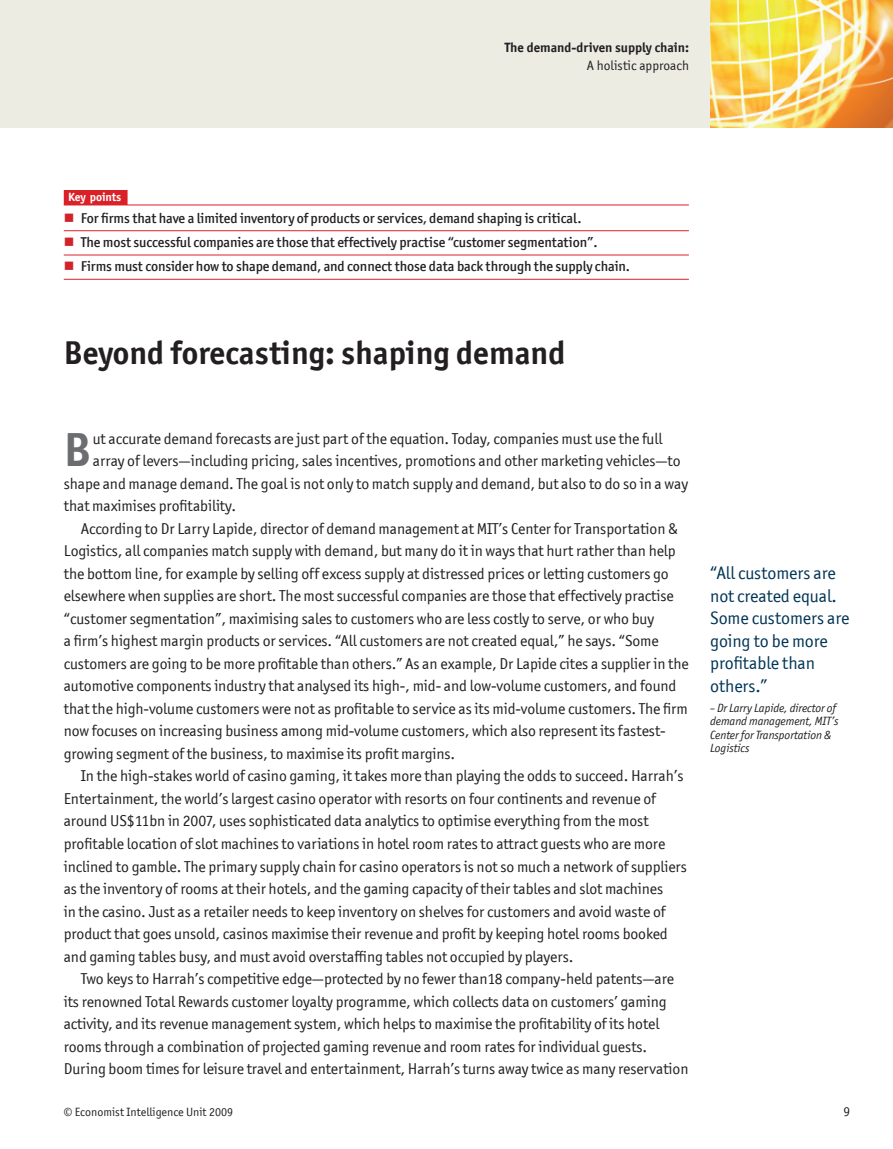
<style>
.page{position:relative;width:893px;height:1149px;background:#fff}
.page>*{position:absolute;margin:0;border:0;box-sizing:border-box;transform-origin:0 0}
.t1{font:700 47.85px "Officina San ITC";color:#6c6d70}
.t2{font:700 33px "Officina San ITC";color:#231f20}
.t3{font:18px/22.5px "Officina San ITC";letter-spacing:-.005em;color:#003555}
.t4{font:15.75px "Officina San ITC";letter-spacing:-.005em;color:#231f20}
.t5{font:500 14.25px "Officina San ITC";letter-spacing:-.005em;color:#231f20}
.t6{font:700 13.5px "Officina San ITC";color:#231f20}
.t7{font:13.5px "Officina San ITC";color:#231f20}
.t8{font:italic 12px/13.5px "Officina San ITC";letter-spacing:-.005em;color:#231f20}
.t9{font:12px "Officina San ITC";color:#231f20}
.t10{font:700 12px "Officina San ITC";letter-spacing:-.005em;color:#fff}
.s1{color:#d1232a}
</style>
<div class="page">
<div style="left:0;top:0;width:893px;height:128px;background:#ecece3"></div>
<img style="left:710px;top:0;width:183px;height:128px">
<div style="left:64px;top:190px;width:64px;height:15px;background:#da2128"></div>
<hr style="left:64px;top:204px;width:625px;height:1px;background:#da2128">
<hr style="left:64px;top:230px;width:625px;height:1px;background:#da2128">
<hr style="left:64px;top:254px;width:625px;height:1px;background:#da2128">
<hr style="left:64px;top:279px;width:625px;height:1px;background:#da2128">
<p class="t6" style="left:505px;top:39px;width:186px">The demand-driven supply chain:</p>
<p class="t7" style="left:587px;top:58px;width:104px">A holistic approach</p>
<p class="t10" style="left:68px;top:189px;width:55px">Key points</p>
<p class="t5" style="left:64px;top:209px;width:519px"><span class="s1">■</span> For firms that have a limited inventory of products or services, demand shaping is critical.</p>
<p class="t5" style="left:64px;top:234px;width:535px"><span class="s1">■</span> The most successful companies are those that effectively practise “customer segmentation”.</p>
<p class="t5" style="left:64px;top:258px;width:568px"><span class="s1">■</span> Firms must consider how to shape demand, and connect those data back through the supply chain.</p>
<h2 class="t2" style="left:64px;top:332px;width:503px">Beyond forecasting: shaping demand</h2>
<h1 class="t1" style="left:64px;top:420px;width:29px">B</h1>
<p class="t4" style="left:93px;top:429px;width:571px">ut accurate demand forecasts are just part of the equation. Today, companies must use the full</p>
<p class="t4" style="left:93px;top:451px;width:589px">array of levers—including pricing, sales incentives, promotions and other marketing vehicles—to</p>
<p class="t4" style="left:64px;top:474px;width:626px">shape and manage demand. The goal is not only to match supply and demand, but also to do so in a way</p>
<p class="t4" style="left:64px;top:496px;width:174px">that maximises profitability.</p>
<p class="t4" style="left:81px;top:519px;width:599px">According to Dr Larry Lapide, director of demand management at MIT’s Center for Transportation &amp;</p>
<p class="t4" style="left:64px;top:541px;width:613px">Logistics, all companies match supply with demand, but many do it in ways that hurt rather than help</p>
<p class="t4" style="left:64px;top:564px;width:607px">the bottom line, for example by selling off excess supply at distressed prices or letting customers go</p>
<p class="t4" style="left:64px;top:586px;width:611px">elsewhere when supplies are short. The most successful companies are those that effectively practise</p>
<p class="t4" style="left:64px;top:609px;width:592px">“customer segmentation”, maximising sales to customers who are less costly to serve, or who buy</p>
<p class="t4" style="left:64px;top:631px;width:597px">a firm’s highest margin products or services. “All customers are not created equal,” he says. “Some</p>
<p class="t4" style="left:64px;top:654px;width:627px">customers are going to be more profitable than others.” As an example, Dr Lapide cites a supplier in the</p>
<p class="t4" style="left:64px;top:676px;width:614px">automotive components industry that analysed its high-, mid- and low-volume customers, and found</p>
<p class="t4" style="left:64px;top:699px;width:626px">that the high-volume customers were not as profitable to service as its mid-volume customers. The firm</p>
<p class="t4" style="left:64px;top:721px;width:603px">now focuses on increasing business among mid-volume customers, which also represent its fastest-</p>
<p class="t4" style="left:64px;top:744px;width:393px">growing segment of the business, to maximise its profit margins.</p>
<p class="t4" style="left:81px;top:766px;width:604px">In the high-stakes world of casino gaming, it takes more than playing the odds to succeed. Harrah’s</p>
<p class="t4" style="left:64px;top:789px;width:593px">Entertainment, the world’s largest casino operator with resorts on four continents and revenue of</p>
<p class="t4" style="left:64px;top:811px;width:586px">around US$11bn in 2007, uses sophisticated data analytics to optimise everything from the most</p>
<p class="t4" style="left:64px;top:834px;width:603px">profitable location of slot machines to variations in hotel room rates to attract guests who are more</p>
<p class="t4" style="left:64px;top:856px;width:625px">inclined to gamble. The primary supply chain for casino operators is not so much a network of suppliers</p>
<p class="t4" style="left:64px;top:879px;width:601px">as the inventory of rooms at their hotels, and the gaming capacity of their tables and slot machines</p>
<p class="t4" style="left:64px;top:901px;width:603px">in the casino. Just as a retailer needs to keep inventory on shelves for customers and avoid waste of</p>
<p class="t4" style="left:64px;top:924px;width:605px">product that goes unsold, casinos maximise their revenue and profit by keeping hotel rooms booked</p>
<p class="t4" style="left:64px;top:946px;width:511px">and gaming tables busy, and must avoid overstaffing tables not occupied by players.</p>
<p class="t4" style="left:81px;top:969px;width:595px">Two keys to Harrah’s competitive edge—protected by no fewer than18 company-held patents—are</p>
<p class="t4" style="left:64px;top:991px;width:604px">its renowned Total Rewards customer loyalty programme, which collects data on customers’ gaming</p>
<p class="t4" style="left:64px;top:1014px;width:597px">activity, and its revenue management system, which helps to maximise the profitability of its hotel</p>
<p class="t4" style="left:64px;top:1036px;width:585px">rooms through a combination of projected gaming revenue and room rates for individual guests.</p>
<p class="t4" style="left:64px;top:1059px;width:626px">During boom times for leisure travel and entertainment, Harrah’s turns away twice as many reservation</p>
<p class="t9" style="left:64px;top:1104px;width:171px">© Economist Intelligence Unit 2009</p>
<p class="t3" style="left:710px;top:561px;width:141px">“All customers are not created equal.<br>Some customers are going to be more profitable than others.”</p>
<p class="t8" style="left:710px;top:700px;width:130px">– Dr Larry Lapide, director of demand management, MIT’s<br>Center for Transportation &amp;<br>Logistics</p>
</div>
